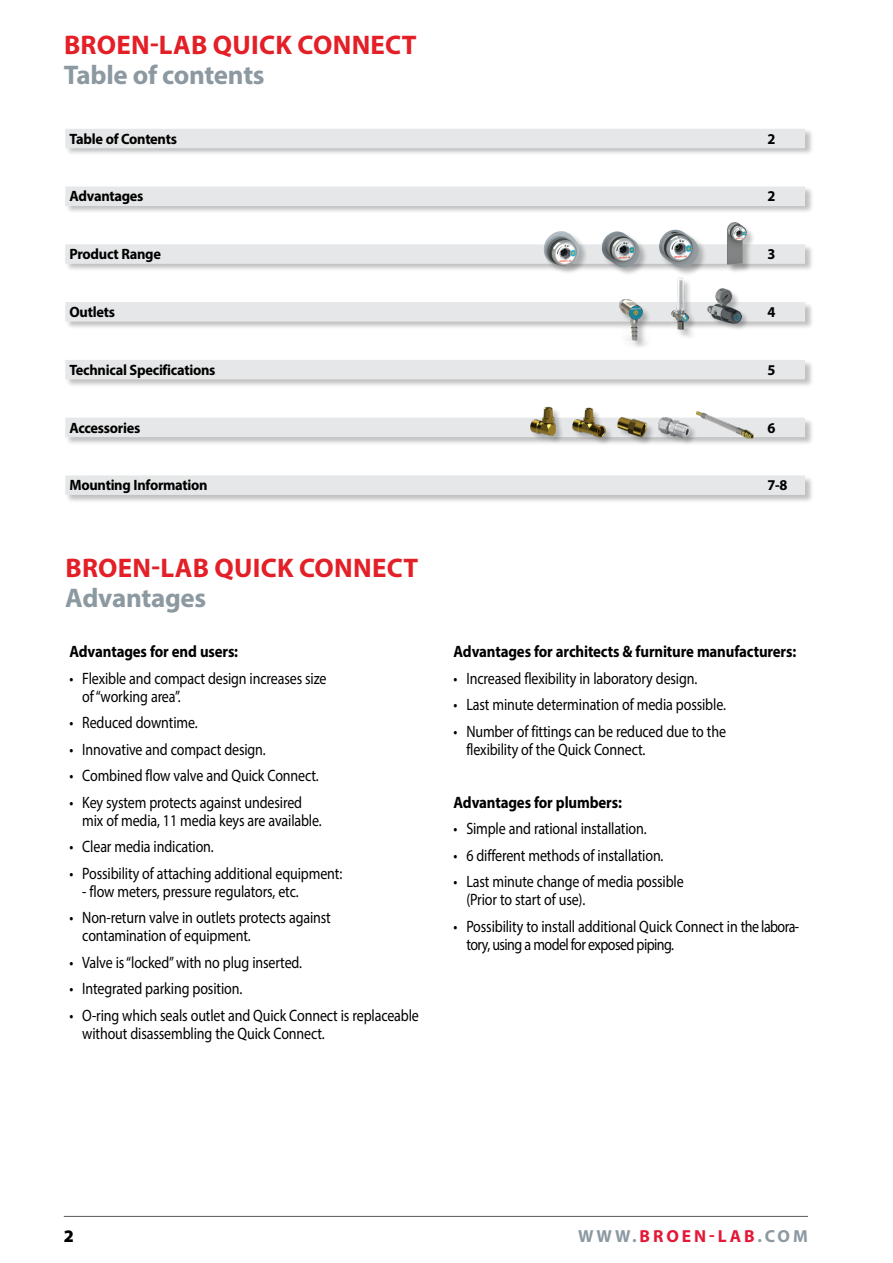
<style>
.page{position:relative;width:893px;height:1263px;background:#fff}
.page>*{position:absolute;margin:0;border:0;box-sizing:border-box;transform-origin:0 0}
.t1{font:700 27px "Myriad Pro";letter-spacing:.01em;color:#e31f27}
.t2{font:700 27px "Myriad Pro";letter-spacing:-.01em;color:#8c99a1}
.t3{font:900 17.7px "Myriad Pro";color:#000}
.t4{font:700 17.4px "Myriad Pro";letter-spacing:.17em;color:#e31837}
.t5{font:16.5px/18px "Myriad Pro";letter-spacing:-.01em;color:#000;scale:.85 1}
.t6{font:700 16.5px "Myriad Pro";letter-spacing:-.01em;color:#000;scale:.9 1}
.t7{font:700 15px "Myriad Pro";letter-spacing:-.02em;color:#000;scale:.96 1}
.s1{color:#8c99a1}
</style>
<div class="page">
<hr style="left:64px;top:1216px;width:744px;height:1px;background:#58595b">
<div style="left:65px;top:129px;width:749px;height:374px;background:#000;opacity:.25"></div>
<div style="left:65px;top:129px;width:740px;height:19px;background:#e6e7e8"></div>
<div style="left:65px;top:187px;width:740px;height:19px;background:#e6e7e8"></div>
<div style="left:65px;top:244px;width:740px;height:20px;background:#e6e7e8"></div>
<div style="left:65px;top:302px;width:740px;height:20px;background:#e6e7e8"></div>
<div style="left:65px;top:360px;width:740px;height:19px;background:#e6e7e8"></div>
<div style="left:65px;top:418px;width:740px;height:19px;background:#e6e7e8"></div>
<div style="left:65px;top:475px;width:740px;height:20px;background:#e6e7e8"></div>
<div style="left:619px;top:300px;width:33px;height:49px;background:#000;opacity:.25"></div>
<img style="left:618px;top:300px;width:25px;height:40px">
<div style="left:707px;top:289px;width:43px;height:43px;background:#000;opacity:.25"></div>
<img style="left:707px;top:288px;width:34px;height:37px">
<div style="left:671px;top:278px;width:26px;height:63px;background:#000;opacity:.25"></div>
<img style="left:671px;top:276px;width:18px;height:57px">
<div style="left:543px;top:231px;width:45px;height:44px;background:#000;opacity:.25"></div>
<img style="left:542px;top:231px;width:37px;height:36px">
<div style="left:602px;top:231px;width:46px;height:45px;background:#000;opacity:.25"></div>
<img style="left:600px;top:231px;width:40px;height:37px">
<div style="left:659px;top:230px;width:48px;height:46px;background:#000;opacity:.25"></div>
<img style="left:658px;top:230px;width:41px;height:38px">
<div style="left:726px;top:222px;width:29px;height:51px;background:#000;opacity:.25"></div>
<img style="left:727px;top:222px;width:21px;height:43px">
<div style="left:658px;top:417px;width:40px;height:29px;background:#000;opacity:.25"></div>
<img style="left:658px;top:417px;width:31px;height:20px">
<div style="left:530px;top:407px;width:34px;height:37px;background:#000;opacity:.25"></div>
<img style="left:519px;top:398px;width:43px;height:47px">
<div style="left:572px;top:408px;width:41px;height:38px;background:#000;opacity:.25"></div>
<img style="left:568px;top:404px;width:38px;height:36px">
<div style="left:618px;top:417px;width:37px;height:28px;background:#000;opacity:.25"></div>
<img style="left:616px;top:410px;width:32px;height:32px">
<img style="left:696px;top:411px;width:57px;height:28px">
<h1 class="t1" style="left:64px;top:27px;width:354px">BROEN-LAB QUICK CONNECT</h1>
<h1 class="t2" style="left:64px;top:57px;width:202px">Table of contents</h1>
<p class="t7" style="left:70px;top:129px;width:113px">Table of Contents</p>
<p class="t7" style="left:767px;top:129px;width:10px">2</p>
<p class="t7" style="left:70px;top:187px;width:78px">Advantages</p>
<p class="t7" style="left:767px;top:187px;width:10px">2</p>
<p class="t7" style="left:70px;top:244px;width:97px">Product Range</p>
<p class="t7" style="left:767px;top:244px;width:10px">3</p>
<p class="t7" style="left:70px;top:302px;width:49px">Outlets</p>
<p class="t7" style="left:767px;top:302px;width:10px">4</p>
<p class="t7" style="left:70px;top:360px;width:154px">Technical Specifications</p>
<p class="t7" style="left:767px;top:360px;width:10px">5</p>
<p class="t7" style="left:70px;top:418px;width:75px">Accessories</p>
<p class="t7" style="left:767px;top:418px;width:10px">6</p>
<p class="t7" style="left:70px;top:475px;width:145px">Mounting Information</p>
<p class="t7" style="left:767px;top:475px;width:22px">7-8</p>
<h1 class="t1" style="left:66px;top:551px;width:354px">BROEN-LAB QUICK CONNECT</h1>
<h1 class="t2" style="left:65px;top:581px;width:142px">Advantages</h1>
<p class="t6" style="left:70px;top:641px;width:189px">Advantages for end users:</p>
<p class="t5" style="left:82px;top:669px;width:289px;text-indent:-13px">• Flexible and compact design increases size of “working area”.</p>
<p class="t5" style="left:70px;top:714px;width:152px">• Reduced downtime.</p>
<p class="t5" style="left:70px;top:740px;width:232px">• Innovative and compact design.</p>
<p class="t5" style="left:70px;top:767px;width:295px">• Combined flow valve and Quick Connect.</p>
<p class="t5" style="left:82px;top:793px;width:283px;text-indent:-13px">• Key system protects against undesired mix of media, 11 media keys are available.</p>
<p class="t5" style="left:70px;top:838px;width:171px">• Clear media indication.</p>
<p class="t5" style="left:70px;top:864px;width:322px">• Possibility of attaching additional equipment:</p>
<p class="t5" style="left:82px;top:882px;width:256px">- flow meters, pressure regulators, etc.</p>
<p class="t5" style="left:82px;top:909px;width:294px;text-indent:-13px">• Non-return valve in outlets protects against contamination of equipment.</p>
<p class="t5" style="left:70px;top:953px;width:275px">• Valve is “locked” with no plug inserted.</p>
<p class="t5" style="left:70px;top:980px;width:205px">• Integrated parking position.</p>
<p class="t5" style="left:82px;top:1006px;width:398px;text-indent:-13px">• O-ring which seals outlet and Quick Connect is replaceable without disassembling the Quick Connect.</p>
<p class="t6" style="left:454px;top:641px;width:382px">Advantages for architects &amp; furniture manufacturers:</p>
<p class="t5" style="left:454px;top:669px;width:288px">• Increased flexibility in laboratory design.</p>
<p class="t5" style="left:454px;top:696px;width:322px">• Last minute determination of media possible.</p>
<p class="t5" style="left:466px;top:722px;width:307px;text-indent:-13px">• Number of fittings can be reduced due to the flexibility of the Quick Connect.</p>
<p class="t6" style="left:454px;top:792px;width:188px">Advantages for plumbers:</p>
<p class="t5" style="left:454px;top:820px;width:229px">• Simple and rational installation.</p>
<p class="t5" style="left:454px;top:846px;width:249px">• 6 different methods of installation.</p>
<p class="t5" style="left:466px;top:873px;width:257px;text-indent:-13px">• Last minute change of media possible (Prior to start of use).</p>
<p class="t5" style="left:466px;top:917px;width:393px;text-indent:-13px">• Possibility to install additional Quick Connect in the labora&shy;tory, using a model for exposed piping.</p>
<p class="t3" style="left:64px;top:1224px;width:12px">2</p>
<p class="t4" style="left:578px;top:1225px;width:231px"><span class="s1">WWW.</span>BROEN-LAB<span class="s1">.COM</span></p>
</div>
